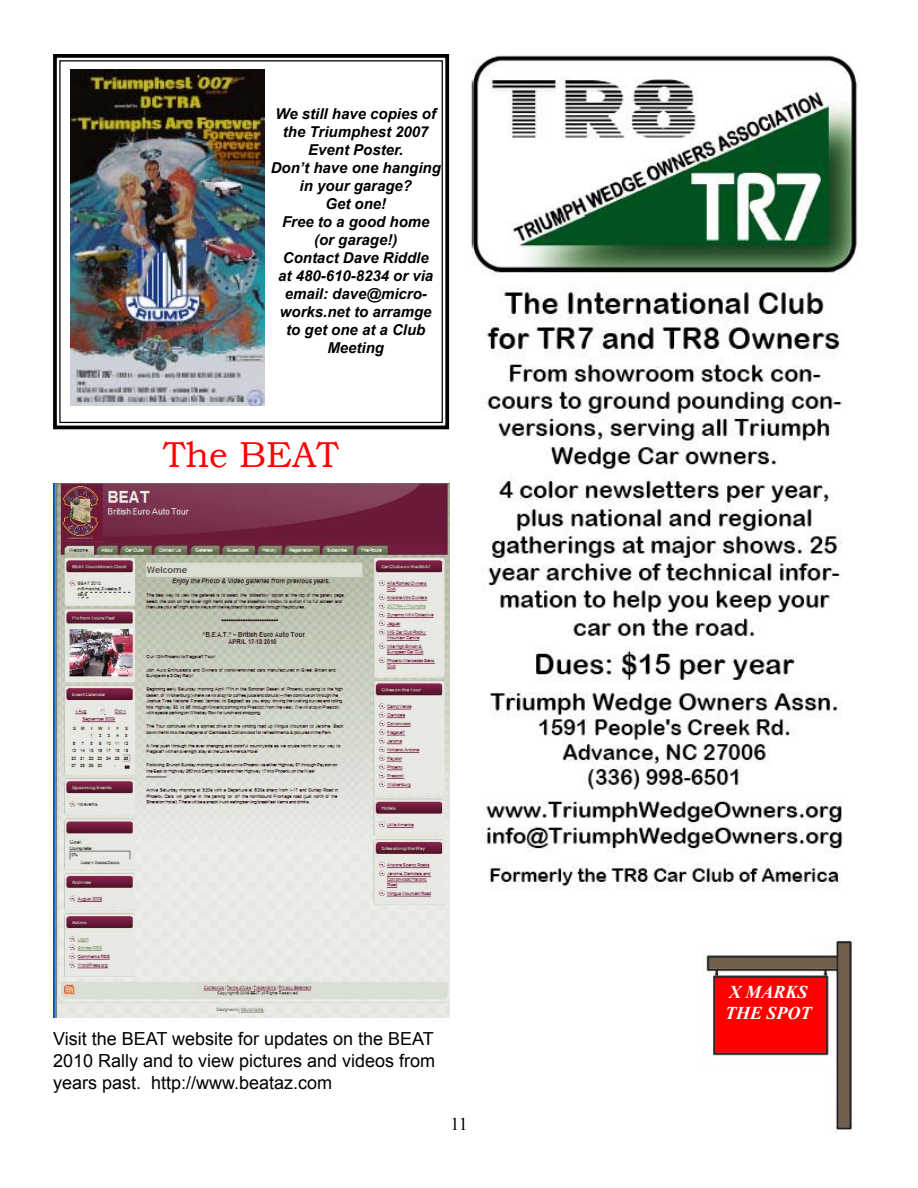
<style>
.page{position:relative;width:918px;height:1188px;background:#fff}
.page>*{position:absolute;margin:0;border:0;box-sizing:border-box;transform-origin:0 0}
.t1{font:36px "Bookman Old Style";color:#f00}
.t2{font:18px/21.6px "Arial";color:#000;text-align:justify}
.t3{font:italic 700 18px/21.6px "Times New Roman";color:#fff}
.t4{font:18px "Times New Roman";color:#000}
.t5{font:italic 700 15px/18px "Arial";color:#000;text-align:center}
</style>
<div class="page">
<img style="left:704px;top:940px;width:151px;height:193px">
<img style="left:471px;top:55px;width:387px;height:835px">
<img style="left:53px;top:54px;width:397px;height:376px">
<div style="left:59px;top:60px;width:384px;height:363px;border:1px solid #000"></div>
<img style="left:53px;top:484px;width:396px;height:533px">
<p class="t5" style="left:271px;top:106px;width:172px">We still have copies of the Triumphest 2007<br>Event Poster.<br>Don’t have one hanging in your garage?<br>Get one!<br>Free to a good home (or garage!)<br>Contact Dave Riddle<br>at 480-610-8234 or via email: dave@micro&shy;works.net to arramge<br>to get one at a Club<br>Meeting</p>
<h1 class="t1" style="left:163px;top:431px;width:177px">The BEAT</h1>
<p class="t2" style="left:53px;top:1028px;width:384px">Visit the BEAT website for updates on the BEAT 2010 Rally and to view pictures and videos from years past. http://www.beataz.com</p>
<p class="t4" style="left:450px;top:1112px;width:19px">11</p>
<p class="t3" style="left:725px;top:980px;width:88px">X MARKS<br>THE SPOT</p>
</div>
